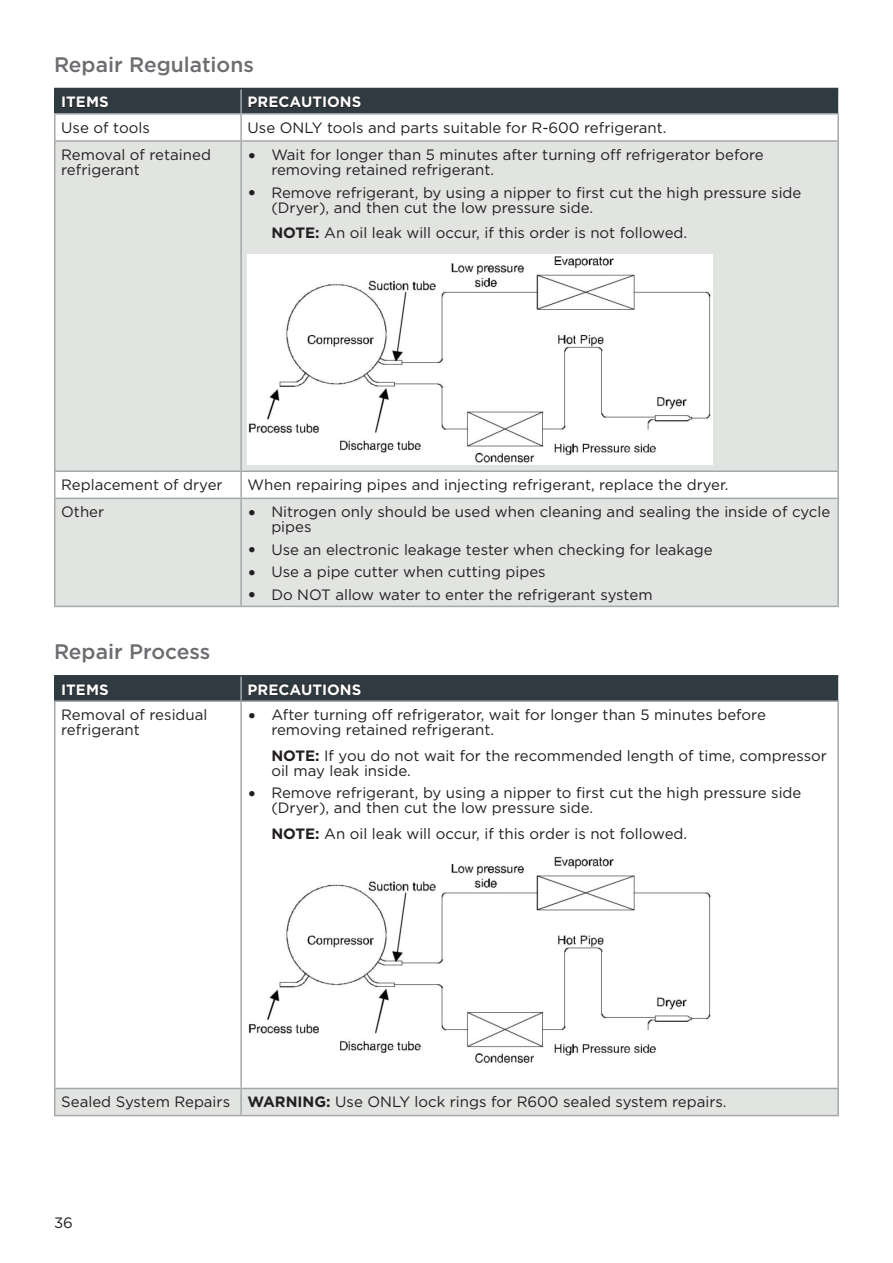
<style>
.page{position:relative;width:893px;height:1263px;background:#fff}
.page>*{position:absolute;margin:0;border:0;box-sizing:border-box;transform-origin:0 0}
.t1{font:500 21px "Gotham";color:#6c6d70}
.t2{font:15px/15px "Gotham";color:#231f20}
.t3{font:700 15px "Gotham";color:#fff}
.s1{font-weight:700;font-size:18px}
.s2{font-weight:700}
</style>
<div class="page">
<div style="left:56px;top:142px;width:781px;height:464px;background:#e2e4e2"></div>
<svg style="left:56px;top:472px;width:781px;height:26px"></svg>
<hr style="left:54px;top:113px;width:187px;height:2px;background:#a5a8ab">
<hr style="left:54px;top:115px;width:2px;height:25px;background:#a5a8ab">
<hr style="left:54px;top:140px;width:187px;height:2px;background:#a5a8ab">
<hr style="left:54px;top:142px;width:2px;height:328px;background:#a5a8ab">
<hr style="left:54px;top:470px;width:187px;height:2px;background:#a5a8ab">
<hr style="left:54px;top:472px;width:2px;height:26px;background:#a5a8ab">
<hr style="left:241px;top:113px;width:598px;height:2px;background:#a5a8ab">
<hr style="left:837px;top:115px;width:2px;height:25px;background:#a5a8ab">
<hr style="left:241px;top:140px;width:598px;height:2px;background:#a5a8ab">
<hr style="left:240px;top:142px;width:2px;height:328px;background:#a5a8ab">
<hr style="left:837px;top:142px;width:2px;height:328px;background:#a5a8ab">
<hr style="left:241px;top:470px;width:598px;height:2px;background:#a5a8ab">
<hr style="left:240px;top:472px;width:2px;height:26px;background:#a5a8ab">
<hr style="left:837px;top:472px;width:2px;height:26px;background:#a5a8ab">
<hr style="left:54px;top:498px;width:187px;height:1px;background:#a5a8ab">
<hr style="left:54px;top:499px;width:2px;height:107px;background:#a5a8ab">
<hr style="left:241px;top:498px;width:598px;height:1px;background:#a5a8ab">
<hr style="left:240px;top:499px;width:2px;height:107px;background:#a5a8ab">
<hr style="left:837px;top:499px;width:2px;height:107px;background:#a5a8ab">
<hr style="left:54px;top:606px;width:187px;height:1px;background:#a5a8ab">
<hr style="left:241px;top:606px;width:598px;height:1px;background:#a5a8ab">
<hr style="left:54px;top:88px;width:187px;height:1px;background:#2f3b41">
<hr style="left:54px;top:89px;width:2px;height:24px;background:#2f3b41">
<svg style="left:55px;top:88px;width:783px;height:53px"></svg>
<img style="left:248px;top:254px;width:464px;height:211px">
<svg style="left:56px;top:1089px;width:781px;height:26px;background:#e1e3e1"></svg>
<hr style="left:54px;top:700px;width:187px;height:2px;background:#a5a8ab">
<hr style="left:54px;top:702px;width:2px;height:386px;background:#a5a8ab">
<hr style="left:54px;top:1088px;width:187px;height:1px;background:#a5a8ab">
<hr style="left:54px;top:1089px;width:2px;height:26px;background:#a5a8ab">
<hr style="left:54px;top:1115px;width:187px;height:1px;background:#a5a8ab">
<hr style="left:240px;top:702px;width:2px;height:386px;background:#a5a8ab">
<hr style="left:837px;top:702px;width:2px;height:386px;background:#a5a8ab">
<hr style="left:241px;top:1088px;width:598px;height:1px;background:#a5a8ab">
<hr style="left:240px;top:1089px;width:2px;height:26px;background:#a5a8ab">
<hr style="left:837px;top:1089px;width:2px;height:26px;background:#a5a8ab">
<hr style="left:241px;top:1115px;width:598px;height:1px;background:#a5a8ab">
<hr style="left:54px;top:675px;width:187px;height:1px;background:#2f3b41">
<hr style="left:54px;top:676px;width:2px;height:24px;background:#2f3b41">
<hr style="left:241px;top:675px;width:597px;height:1px;background:#2f3b41">
<hr style="left:241px;top:700px;width:598px;height:2px;background:#a5a8ab">
<svg style="left:55px;top:676px;width:783px;height:25px;background:#313c42"></svg>
<img style="left:248px;top:856px;width:463px;height:208px">
<h1 class="t1" style="left:54px;top:52px;width:201px">Repair Regulations</h1>
<p class="t3" style="left:61px;top:93px;width:49px">ITEMS</p>
<p class="t3" style="left:248px;top:93px;width:115px">PRECAUTIONS</p>
<p class="t2" style="left:61px;top:120px;width:90px">Use of tools</p>
<p class="t2" style="left:248px;top:120px;width:420px">Use ONLY tools and parts suitable for R-600 refrigerant.</p>
<p class="t2" style="left:61px;top:147px;width:151px">Removal of retained refrigerant</p>
<p class="t2" style="left:271px;top:147px;width:494px;text-indent:-24px"><span class="s1">•</span> Wait for longer than 5 minutes after turning off refrigerator before removing retained refrigerant.</p>
<p class="t2" style="left:271px;top:184px;width:532px;text-indent:-24px"><span class="s1">•</span> Remove refrigerant, by using a nipper to first cut the high pressure side (Dryer), and then cut the low pressure side.</p>
<p class="t2" style="left:271px;top:225px;width:417px"><span class="s2">NOTE:</span> An oil leak will occur, if this order is not followed.</p>
<p class="t2" style="left:61px;top:477px;width:163px">Replacement of dryer</p>
<p class="t2" style="left:248px;top:477px;width:482px">When repairing pipes and injecting refrigerant, replace the dryer.</p>
<p class="t2" style="left:61px;top:504px;width:45px">Other</p>
<p class="t2" style="left:271px;top:504px;width:560px;text-indent:-24px"><span class="s1">•</span> Nitrogen only should be used when cleaning and sealing the inside of cycle pipes</p>
<p class="t2" style="left:248px;top:542px;width:466px"><span class="s1">•</span> Use an electronic leakage tester when checking for leakage</p>
<p class="t2" style="left:248px;top:564px;width:300px"><span class="s1">•</span> Use a pipe cutter when cutting pipes</p>
<p class="t2" style="left:248px;top:587px;width:407px"><span class="s1">•</span> Do NOT allow water to enter the refrigerant system</p>
<h1 class="t1" style="left:54px;top:639px;width:158px">Repair Process</h1>
<p class="t3" style="left:61px;top:681px;width:49px">ITEMS</p>
<p class="t3" style="left:248px;top:681px;width:115px">PRECAUTIONS</p>
<p class="t2" style="left:61px;top:707px;width:148px">Removal of residual refrigerant</p>
<p class="t2" style="left:271px;top:707px;width:496px;text-indent:-24px"><span class="s1">•</span> After turning off refrigerator, wait for longer than 5 minutes before removing retained refrigerant.</p>
<p class="t2" style="left:271px;top:748px;width:557px"><span class="s2">NOTE:</span> If you do not wait for the recommended length of time, compressor oil may leak inside.</p>
<p class="t2" style="left:271px;top:785px;width:532px;text-indent:-24px"><span class="s1">•</span> Remove refrigerant, by using a nipper to first cut the high pressure side (Dryer), and then cut the low pressure side.</p>
<p class="t2" style="left:271px;top:826px;width:417px"><span class="s2">NOTE:</span> An oil leak will occur, if this order is not followed.</p>
<p class="t2" style="left:61px;top:1094px;width:667px">Sealed System Repairs <span class="s2">WARNING:</span> Use ONLY lock rings for R600 sealed system repairs.</p>
<p class="t2" style="left:54px;top:1214px;width:20px">36</p>
</div>
